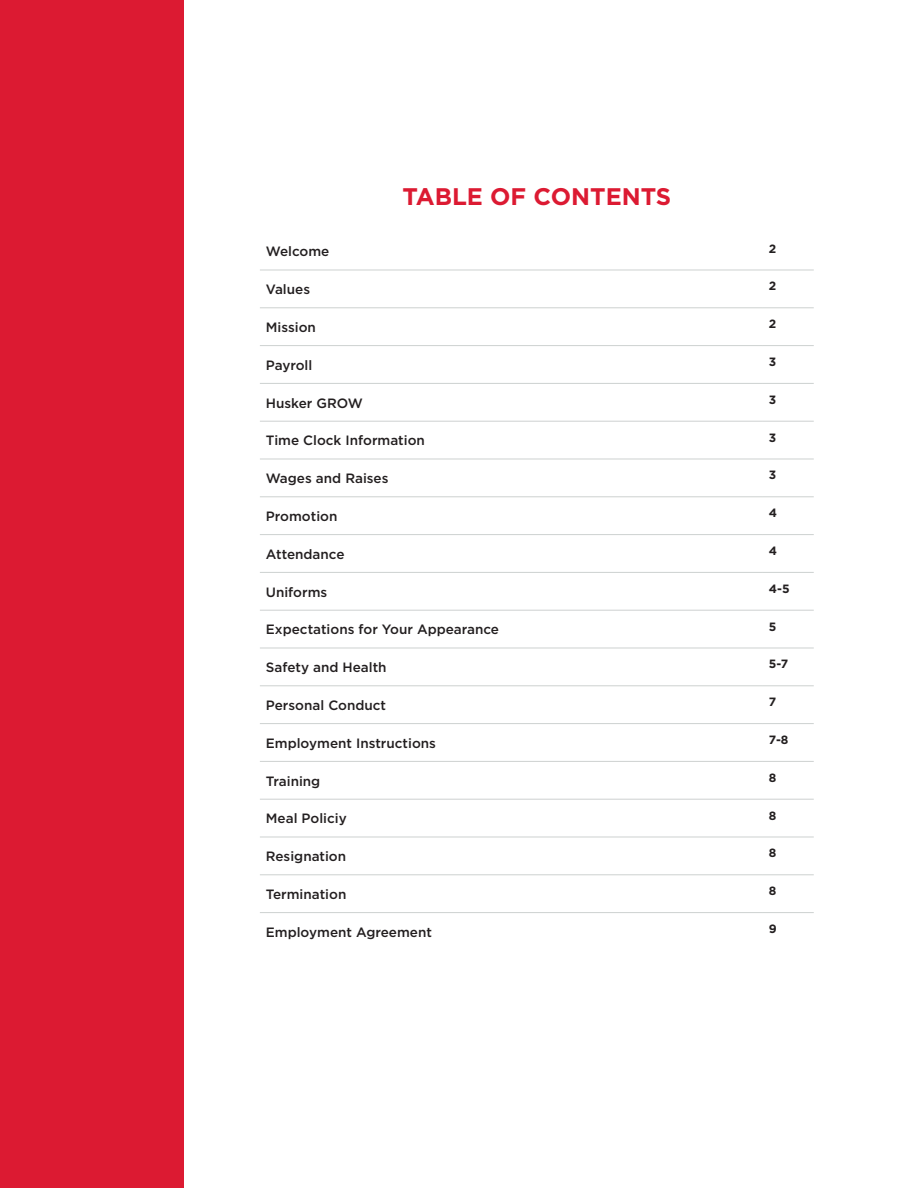
<style>
.page{position:relative;width:918px;height:1188px;background:#fff}
.page>*{position:absolute;margin:0;border:0;box-sizing:border-box;transform-origin:0 0}
.t1{font:700 24px "Gotham";color:#dc1a32}
.t2{font:500 13.5px "Gotham";color:#231f20}
.t3{font:700 12px "Gotham";color:#231f20}
</style>
<div class="page">
<hr style="left:260px;top:912px;width:503px;height:1px;background:#cdd1d0">
<hr style="left:763px;top:912px;width:51px;height:1px;background:#cdd1d0">
<hr style="left:260px;top:874px;width:503px;height:1px;background:#cdd1d0">
<hr style="left:763px;top:874px;width:51px;height:1px;background:#cdd1d0">
<hr style="left:260px;top:837px;width:503px;height:1px;background:#cdd1d0">
<hr style="left:763px;top:837px;width:51px;height:1px;background:#cdd1d0">
<hr style="left:260px;top:799px;width:503px;height:1px;background:#cdd1d0">
<hr style="left:763px;top:799px;width:51px;height:1px;background:#cdd1d0">
<hr style="left:260px;top:761px;width:503px;height:1px;background:#cdd1d0">
<hr style="left:763px;top:761px;width:51px;height:1px;background:#cdd1d0">
<hr style="left:260px;top:723px;width:503px;height:1px;background:#cdd1d0">
<hr style="left:763px;top:723px;width:51px;height:1px;background:#cdd1d0">
<hr style="left:260px;top:685px;width:503px;height:1px;background:#cdd1d0">
<hr style="left:763px;top:685px;width:51px;height:1px;background:#cdd1d0">
<hr style="left:260px;top:648px;width:503px;height:1px;background:#cdd1d0">
<hr style="left:763px;top:648px;width:51px;height:1px;background:#cdd1d0">
<hr style="left:260px;top:610px;width:503px;height:1px;background:#cdd1d0">
<hr style="left:763px;top:610px;width:51px;height:1px;background:#cdd1d0">
<hr style="left:260px;top:572px;width:503px;height:1px;background:#cdd1d0">
<hr style="left:763px;top:572px;width:51px;height:1px;background:#cdd1d0">
<hr style="left:260px;top:534px;width:503px;height:1px;background:#cdd1d0">
<hr style="left:763px;top:534px;width:51px;height:1px;background:#cdd1d0">
<hr style="left:260px;top:496px;width:503px;height:1px;background:#cdd1d0">
<hr style="left:763px;top:496px;width:51px;height:1px;background:#cdd1d0">
<hr style="left:260px;top:459px;width:503px;height:1px;background:#cdd1d0">
<hr style="left:763px;top:459px;width:51px;height:1px;background:#cdd1d0">
<hr style="left:260px;top:421px;width:503px;height:1px;background:#cdd1d0">
<hr style="left:763px;top:421px;width:51px;height:1px;background:#cdd1d0">
<hr style="left:260px;top:383px;width:503px;height:1px;background:#cdd1d0">
<hr style="left:763px;top:383px;width:51px;height:1px;background:#cdd1d0">
<hr style="left:260px;top:345px;width:503px;height:1px;background:#cdd1d0">
<hr style="left:763px;top:345px;width:51px;height:1px;background:#cdd1d0">
<hr style="left:260px;top:307px;width:503px;height:1px;background:#cdd1d0">
<hr style="left:763px;top:307px;width:51px;height:1px;background:#cdd1d0">
<hr style="left:260px;top:270px;width:503px;height:1px;background:#cdd1d0">
<hr style="left:763px;top:270px;width:51px;height:1px;background:#cdd1d0">
<div style="left:0;top:0;width:184px;height:1188px;background:#dc1a32"></div>
<h2 class="t1" style="left:402px;top:180px;width:270px">TABLE OF CONTENTS</h2>
<p class="t2" style="left:266px;top:243px;width:65px">Welcome</p>
<p class="t2" style="left:266px;top:281px;width:46px">Values</p>
<p class="t2" style="left:266px;top:318px;width:52px">Mission</p>
<p class="t2" style="left:266px;top:356px;width:48px">Payroll</p>
<p class="t2" style="left:266px;top:394px;width:99px">Husker GROW</p>
<p class="t2" style="left:266px;top:432px;width:161px">Time Clock Information</p>
<p class="t2" style="left:266px;top:470px;width:124px">Wages and Raises</p>
<p class="t2" style="left:266px;top:507px;width:73px">Promotion</p>
<p class="t2" style="left:266px;top:545px;width:80px">Attendance</p>
<p class="t2" style="left:266px;top:583px;width:63px">Uniforms</p>
<p class="t2" style="left:266px;top:621px;width:235px">Expectations for Your Appearance</p>
<p class="t2" style="left:266px;top:659px;width:122px">Safety and Health</p>
<p class="t2" style="left:266px;top:696px;width:122px">Personal Conduct</p>
<p class="t2" style="left:266px;top:734px;width:172px">Employment Instructions</p>
<p class="t2" style="left:266px;top:772px;width:56px">Training</p>
<p class="t2" style="left:266px;top:810px;width:82px">Meal Policiy</p>
<p class="t2" style="left:266px;top:848px;width:82px">Resignation</p>
<p class="t2" style="left:266px;top:885px;width:82px">Termination</p>
<p class="t2" style="left:266px;top:923px;width:168px">Employment Agreement</p>
<p class="t3" style="left:769px;top:240px;width:9px">2</p>
<p class="t3" style="left:769px;top:278px;width:9px">2</p>
<p class="t3" style="left:769px;top:316px;width:9px">2</p>
<p class="t3" style="left:769px;top:354px;width:9px">3</p>
<p class="t3" style="left:769px;top:392px;width:9px">3</p>
<p class="t3" style="left:769px;top:429px;width:9px">3</p>
<p class="t3" style="left:769px;top:467px;width:9px">3</p>
<p class="t3" style="left:769px;top:505px;width:10px">4</p>
<p class="t3" style="left:769px;top:543px;width:10px">4</p>
<p class="t3" style="left:769px;top:581px;width:22px">4-5</p>
<p class="t3" style="left:769px;top:618px;width:9px">5</p>
<p class="t3" style="left:769px;top:656px;width:21px">5-7</p>
<p class="t3" style="left:769px;top:694px;width:9px">7</p>
<p class="t3" style="left:769px;top:732px;width:21px">7-8</p>
<p class="t3" style="left:769px;top:770px;width:9px">8</p>
<p class="t3" style="left:769px;top:807px;width:9px">8</p>
<p class="t3" style="left:769px;top:845px;width:9px">8</p>
<p class="t3" style="left:769px;top:883px;width:9px">8</p>
<p class="t3" style="left:769px;top:921px;width:9px">9</p>
</div>
